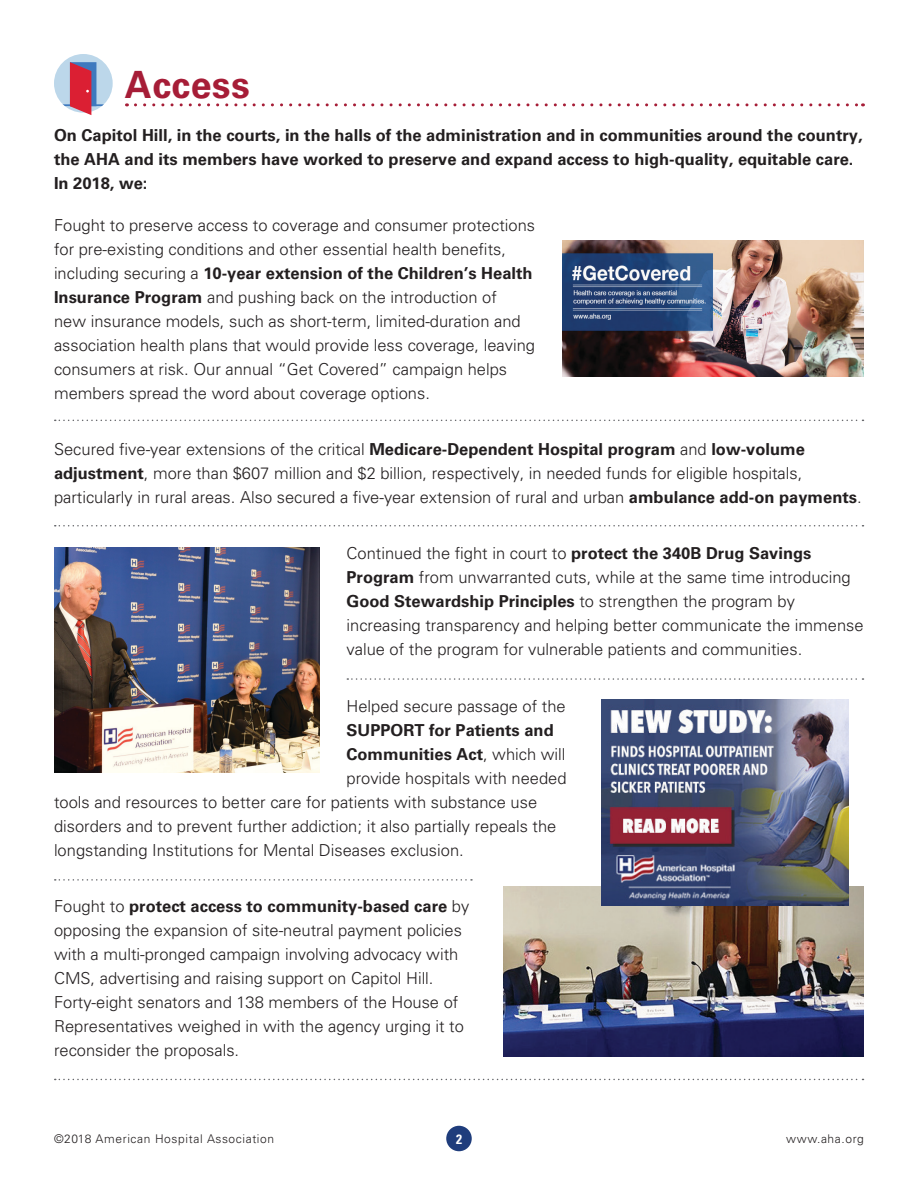
<style>
.page{position:relative;width:918px;height:1188px;background:#fff}
.page>*{position:absolute;margin:0;border:0;box-sizing:border-box;transform-origin:0 0}
.t1{font:700 37.5px "Univers LT Std";letter-spacing:.01em;color:#a61d37}
.t2{font:300 16.5px/24px "Univers LT Std";color:#231f20}
.t3{font:700 16.5px/24px "Univers LT Std";color:#231f20}
.t4{font:700 condensed 13.5px "Univers LT";color:#fff}
.Main_Body{font:300 12px "Univers LT Std";letter-spacing:.05em;color:#231f20}
.s1{font-weight:700}
.s2{font-weight:300}
</style>
<div class="page">
<svg style="left:135px;top:103px;width:728px;height:3px"></svg>
<div style="left:54px;top:54px;width:59px;height:59px;background:#bcd7ea;border-radius:50%"></div>
<hr style="left:56px;top:104px;width:52px;height:2px;background:#3e79be">
<svg style="left:70px;top:62px;width:26px;height:53px"></svg>
<img style="left:54px;top:547px;width:266px;height:226px">
<img style="left:503px;top:886px;width:361px;height:170px">
<div style="left:446px;top:1126px;width:26px;height:25px;background:#1f3d7c;border-radius:50%"></div>
<img style="left:601px;top:700px;width:247px;height:206px">
<img style="left:562px;top:241px;width:302px;height:136px">
<svg style="left:55px;top:420px;width:808px;height:1px"></svg>
<svg style="left:55px;top:525px;width:808px;height:1px"></svg>
<svg style="left:347px;top:678px;width:516px;height:2px"></svg>
<svg style="left:55px;top:879px;width:417px;height:2px"></svg>
<svg style="left:55px;top:1079px;width:808px;height:1px"></svg>
<p class="t1" style="left:125px;top:63px;width:126px">Access</p>
<p class="t3" style="left:54px;top:123px;width:810px">On Capitol Hill, in the courts, in the halls of the administration and in communities around the country, the AHA and its members have worked to preserve and expand access to high-quality, equitable care.<br>In 2018, we:</p>
<p class="t2" style="left:54px;top:213px;width:483px">Fought to preserve access to coverage and consumer protections for pre-existing conditions and other essential health benefits, including securing a <span class="s1">10-year extension of the Children’s Health Insurance Program</span> and pushing back on the introduction of<br>new insurance models, such as short-term, limited-duration and association health plans that would provide less coverage, leaving consumers at risk. Our annual “Get Covered” campaign helps members spread the word about coverage options.</p>
<p class="t2" style="left:54px;top:437px;width:809px">Secured five-year extensions of the critical <span class="s1">Medicare-Dependent Hospital program</span> and <span class="s1">low-volume adjustment</span>, more than $607 million and $2 billion, respectively, in needed funds for eligible hospitals, particularly in rural areas. Also secured a five-year extension of rural and urban <span class="s1">ambulance add-on payments</span>.</p>
<p class="t2" style="left:347px;top:542px;width:519px">Continued the fight in court to <span class="s1">protect the 340B Drug Savings Program</span> from unwarranted cuts, while at the same time introducing <span class="s1">Good Stewardship Principles</span> to strengthen the program by increasing transparency and helping better communicate the immense value of the program for vulnerable patients and communities.</p>
<p class="t2" style="left:347px;top:694px;width:221px">Helped secure passage of the</p>
<p class="t3" style="left:347px;top:718px;width:209px">SUPPORT for Patients and</p>
<p class="t3" style="left:347px;top:742px;width:221px">Communities Act<span class="s2">, which will</span></p>
<p class="t2" style="left:347px;top:766px;width:222px">provide hospitals with needed</p>
<p class="t2" style="left:54px;top:790px;width:485px">tools and resources to better care for patients with substance use</p>
<p class="t2" style="left:54px;top:814px;width:504px">disorders and to prevent further addiction; it also partially repeals the</p>
<p class="t2" style="left:54px;top:838px;width:411px">longstanding Institutions for Mental Diseases exclusion.</p>
<p class="t2" style="left:54px;top:894px;width:417px">Fought to <span class="s1">protect access to community-based care</span> by opposing the expansion of site-neutral payment policies with a multi-pronged campaign involving advocacy with CMS, advertising and raising support on Capitol Hill.<br>Forty-eight senators and 138 members of the House of Representatives weighed in with the agency urging it to reconsider the proposals.</p>
<p class="Main_Body" style="left:54px;top:1131px;width:222px">©2018 American Hospital Association</p>
<p class="t4" style="left:456px;top:1131px;width:7px">2</p>
<p class="Main_Body" style="left:786px;top:1131px;width:79px">www.aha.org</p>
</div>
